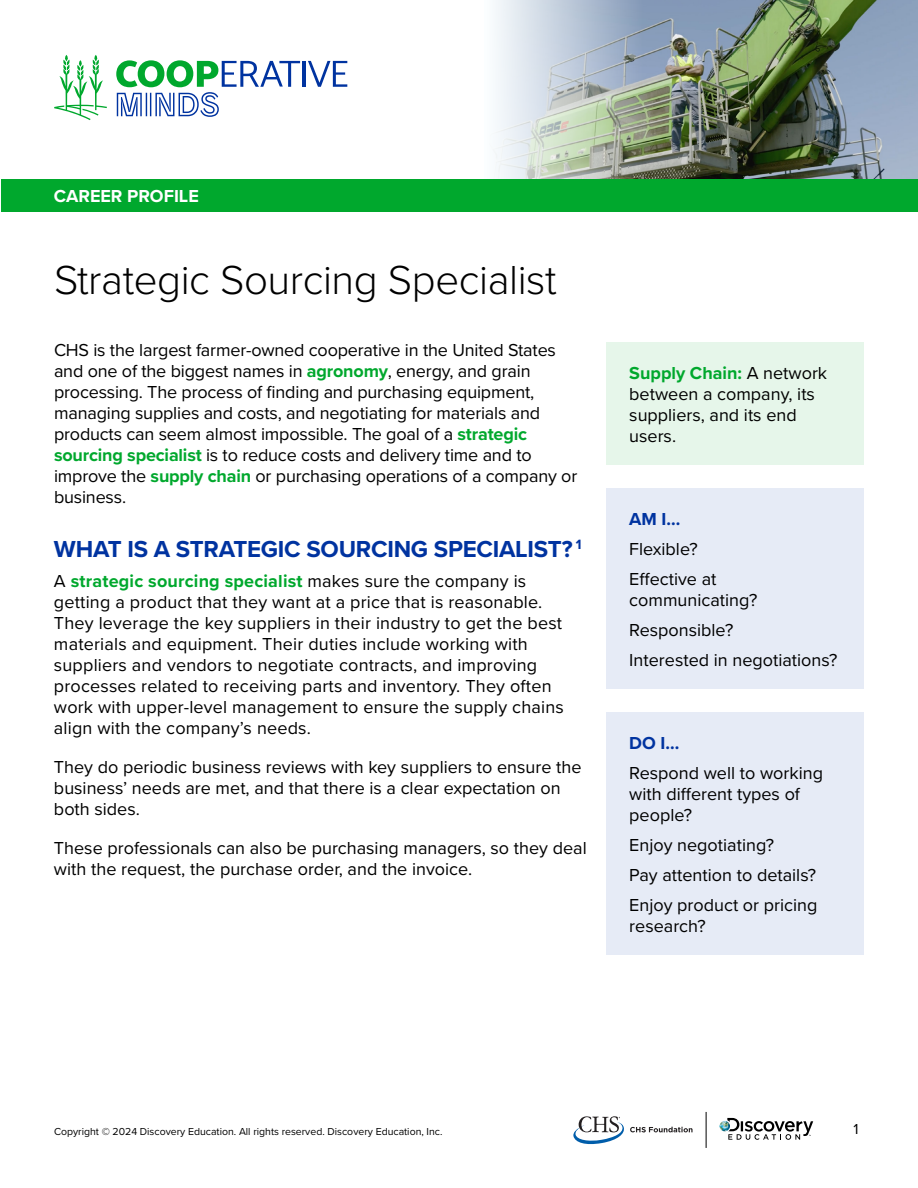
<style>
.page{position:relative;width:918px;height:1188px;background:#fff}
.page>*{position:absolute;margin:0;border:0;box-sizing:border-box;transform-origin:0 0}
.t1{font:300 42px "Proxima Nova";letter-spacing:-.01em;color:#000}
.t2{font:700 24px "Proxima Nova";letter-spacing:-.01em;color:#0033a0}
.t3{font:18px/21px "Proxima Nova";color:#000}
.t4{font:700 18px "Proxima Nova";color:#fff}
.t5{font:700 18px "Proxima Nova";color:#0033a0}
.t6{font:15px "Proxima Nova";color:#000}
.t7{font:10.5px "Proxima Nova";color:#000}
.s1{font-weight:700;color:#00a82d}
</style>
<div class="page">
<img style="left:645px;top:0;width:272px;height:179px">
<svg style="left:493px;top:0;width:152px;height:179px;background:#c2cccd"></svg>
<svg style="left:54px;top:55px;width:53px;height:65px"></svg>
<hr style="left:302px;top:61px;width:3px;height:26px;background:#0033a0">
<svg style="left:308px;top:61px;width:39px;height:26px"></svg>
<svg style="left:116px;top:60px;width:184px;height:57px"></svg>
<div style="left:1px;top:179px;width:916px;height:33px;background:#00a82d"></div>
<svg style="left:573px;top:1116px;width:120px;height:28px"></svg>
<svg style="left:719px;top:1118px;width:94px;height:22px"></svg>
<hr style="left:706px;top:1112px;width:1px;height:36px;background:#000">
<div style="left:607px;top:342px;width:257px;height:122px;background:#e6f6ea"></div>
<div style="left:607px;top:488px;width:257px;height:200px;background:#e6ebf6"></div>
<div style="left:607px;top:712px;width:257px;height:242px;background:#e6ebf6"></div>
<p class="t4" style="left:54px;top:183px;width:146px">CAREER PROFILE</p>
<h1 class="t1" style="left:54px;top:249px;width:504px">Strategic Sourcing Specialist</h1>
<p class="t3" style="left:54px;top:339px;width:525px">CHS is the largest farmer-owned cooperative in the United States and one of the biggest names in <span class="s1">agronomy</span>, energy, and grain processing. The process of finding and purchasing equipment, managing supplies and costs, and negotiating for materials and products can seem almost impossible. The goal of a <span class="s1">strategic sourcing specialist</span> is to reduce costs and delivery time and to improve the <span class="s1">supply chain</span> or purchasing operations of a company or business.</p>
<h2 class="t2" style="left:54px;top:531px;width:529px">WHAT IS A STRATEGIC SOURCING SPECIALIST? <sup>1</sup></h2>
<p class="t3" style="left:54px;top:570px;width:511px">A <span class="s1">strategic sourcing specialist</span> makes sure the company is getting a product that they want at a price that is reasonable.<br>They leverage the key suppliers in their industry to get the best materials and equipment. Their duties include working with suppliers and vendors to negotiate contracts, and improving processes related to receiving parts and inventory. They often work with upper-level management to ensure the supply chains align with the company’s needs.</p>
<p class="t3" style="left:54px;top:756px;width:529px">They do periodic business reviews with key suppliers to ensure the business’ needs are met, and that there is a clear expectation on both sides.</p>
<p class="t3" style="left:54px;top:837px;width:534px">These professionals can also be purchasing managers, so they deal with the request, the purchase order, and the invoice.</p>
<p class="t3" style="left:629px;top:361px;width:199px"><span class="s1">Supply Chain:</span> A network between a company, its suppliers, and its end users.</p>
<p class="t5" style="left:629px;top:505px;width:53px">AM I...</p>
<p class="t3" style="left:629px;top:533px;width:89px;line-height:30px">Flexible?<br>Effective at</p>
<p class="t3" style="left:629px;top:584px;width:210px;line-height:30px">communicating?<br>Responsible?<br>Interested in negotiations?</p>
<p class="t5" style="left:629px;top:729px;width:52px">DO I...</p>
<p class="t3" style="left:629px;top:761px;width:195px">Respond well to working with different types of people?</p>
<p class="t3" style="left:629px;top:829px;width:190px;line-height:30px">Enjoy negotiating?<br>Pay attention to details?<br>Enjoy product or pricing</p>
<p class="t3" style="left:629px;top:914px;width:78px">research?</p>
<p class="t7" style="left:54px;top:1123px;width:390px">Copyright © 2024 Discovery Education. All rights reserved. Discovery Education, Inc.</p>
<p class="t6" style="left:854px;top:1118px;width:7px">1</p>
</div>
